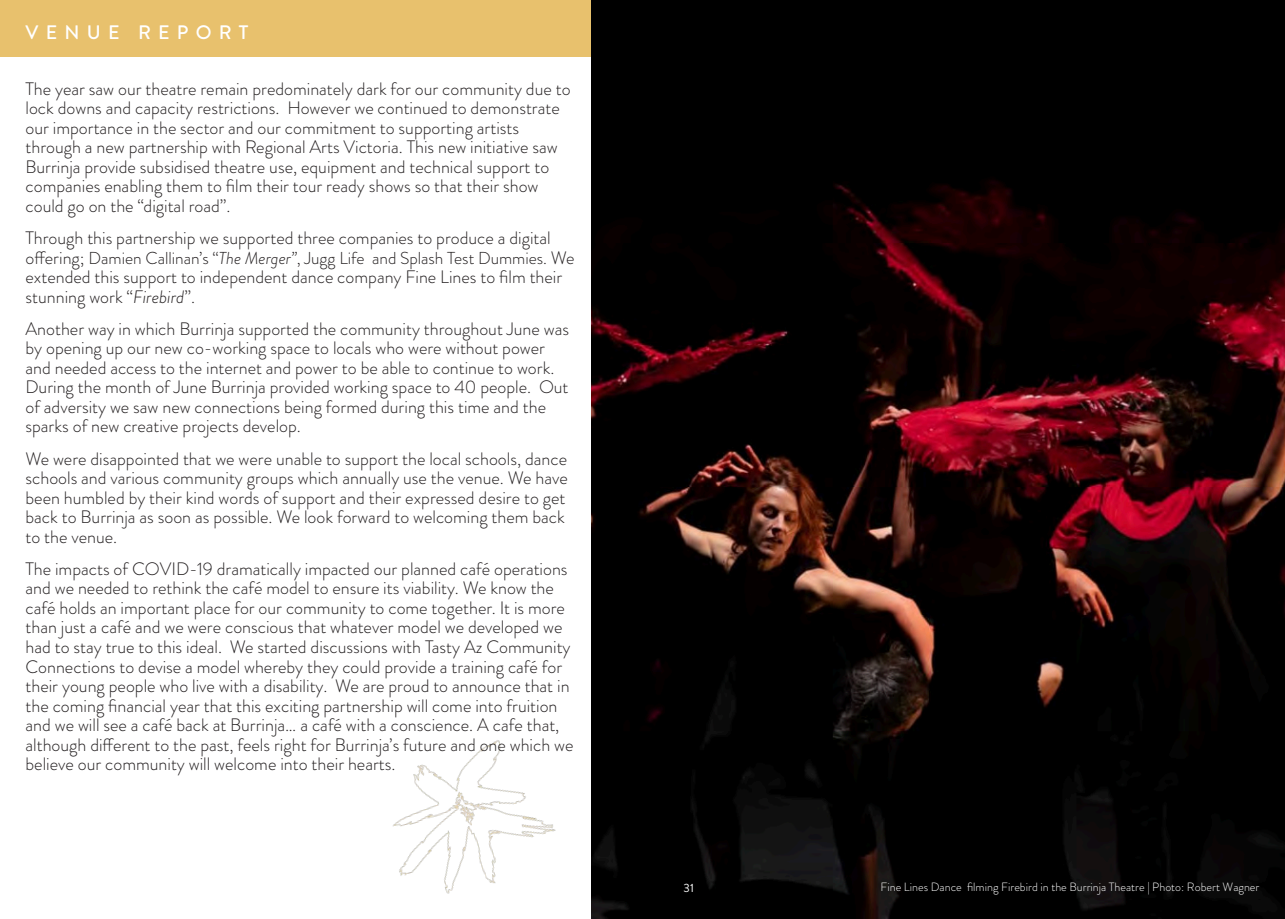
<style>
.page{position:relative;width:1285px;height:919px;background:#fff}
.page>*{position:absolute;margin:0;border:0;box-sizing:border-box;transform-origin:0 0}
.t1{font:500 19.5px "Brandon Grotesque";letter-spacing:.37em;color:#fff}
.t2{font:300 18px/19.5px "Brandon Grotesque";color:#231f20}
.t3{font:300 17.25px "Brandon Grotesque";color:#231f20}
.t4{font:300 12px "Brandon Grotesque";color:#fff}
.t5{font:12px "Brandon Grotesque";color:#fff}
.s1{font-size:18px}
.s2{font-style:italic}
</style>
<div class="page">
<img style="left:393px;top:740px;width:163px;height:154px">
<div style="left:0;top:0;width:757px;height:56px;background:#e8c16d"></div>
<img style="left:591px;top:0;width:693px;height:918px">
<p class="t1" style="left:26px;top:19px;width:224px">VENUE REPORT</p>
<p class="t2" style="left:26px;top:79px;width:546px">The year saw our theatre remain predominately dark for our community due to lock downs and capacity restrictions. However we continued to demonstrate our importance in the sector and our commitment to supporting artists through a new partnership with Regional Arts Victoria. This new initiative saw Burrinja provide subsidised theatre use, equipment and technical support to companies enabling them to film their tour ready shows so that their show could go on the “digital road”.</p>
<p class="t2" style="left:26px;top:228px;width:526px">Through this partnership we supported three companies to produce a digital</p>
<p class="t3" style="left:26px;top:246px;width:550px"><span class="s1">offering;</span> Damien Callinan’s “<span class="s2">The Merger”</span>, Jugg Life and Splash Test Dummies. <span class="s1">We</span></p>
<p class="t2" style="left:26px;top:267px;width:538px">extended this support to independent dance company Fine Lines to film their stunning work “<span class="s2">Firebird</span>”.</p>
<p class="t2" style="left:26px;top:319px;width:545px">Another way in which Burrinja supported the community throughout June was by opening up our new co-working space to locals who were without power and needed access to the internet and power to be able to continue to work.<br>During the month of June Burrinja provided working space to 40 people. Out of adversity we saw new connections being formed during this time and the sparks of new creative projects develop.</p>
<p class="t2" style="left:26px;top:449px;width:543px">We were disappointed that we were unable to support the local schools, dance schools and various community groups which annually use the venue. We have been humbled by their kind words of support and their expressed desire to get back to Burrinja as soon as possible. We look forward to welcoming them back to the venue.</p>
<p class="t2" style="left:26px;top:559px;width:549px">The impacts of COVID-19 dramatically impacted our planned café operations and we needed to rethink the café model to ensure its viability. We know the café holds an important place for our community to come together. It is more than just a café and we were conscious that whatever model we developed we had to stay true to this ideal. We started discussions with Tasty Az Community Connections to devise a model whereby they could provide a training café for their young people who live with a disability. We are proud to announce that in the coming financial year that this exciting partnership will come into fruition and we will see a café back at Burrinja… a café with a conscience. A cafe that, although different to the past, feels right for Burrinja’s future and one which we believe our community will welcome into their hearts.</p>
<p class="t5" style="left:683px;top:879px;width:12px">31</p>
<p class="t4" style="left:880px;top:878px;width:380px">Fine Lines Dance filming Firebird in the Burrinja Theatre | Photo: Robert Wagner</p>
</div>
